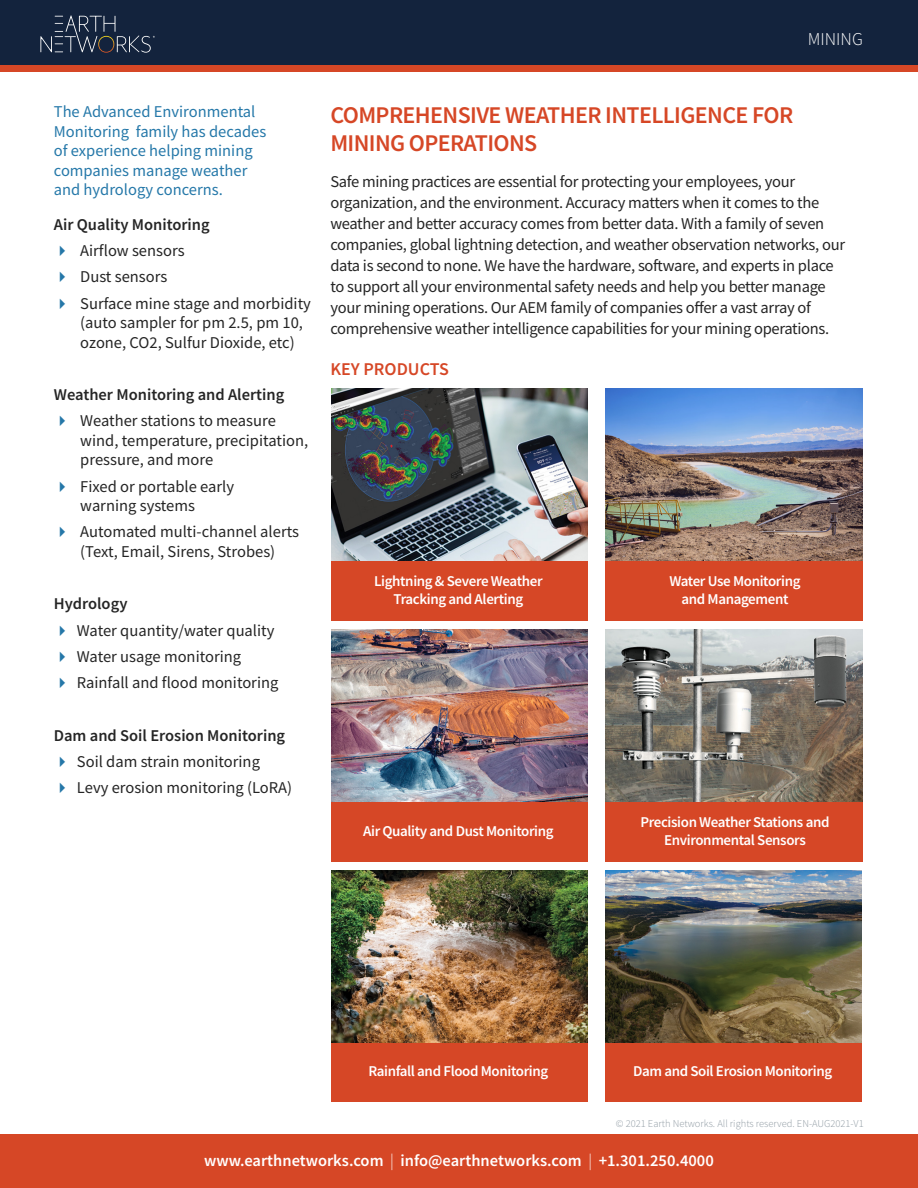
<style>
.page{position:relative;width:918px;height:1188px;background:#fff}
.page>*{position:absolute;margin:0;border:0;box-sizing:border-box;transform-origin:0 0}
.t1{font:600 24px/28.5px "Source Sans Pro";letter-spacing:-.025em;color:#d64726}
.t2{font:600 18px "Source Sans Pro";color:#d64726}
.t3{font:300 18px "Source Sans Pro";color:#fff}
.t4{font:16.5px/21px "Source Sans Pro";letter-spacing:-.02em;color:#252525}
.t5{font:16.5px/19.5px "Source Sans Pro";color:#252525}
.t6{font:16.5px/19.5px "Source Sans Pro";color:#2578a9}
.t7{font:600 16.5px "Source Sans Pro";color:#252525}
.t8{font:600 16.5px "Source Sans Pro";color:#fff}
.t9{font:600 15px/18px "Source Sans Pro";letter-spacing:-.025em;color:#fff;text-align:center}
.t10{font:300 10.5px "Source Sans Pro";color:#909ba3}
.s1{color:#2577a8}
.s2{font-weight:300}
</style>
<div class="page">
<div style="left:0;top:1134px;width:918px;height:54px;background:#d64726"></div>
<div style="left:0;top:32px;width:918px;height:40px;background:#d64726"></div>
<div style="left:0;top:0;width:918px;height:65px;background:#13233d"></div>
<svg style="left:40px;top:15px;width:115px;height:38px"></svg>
<div style="left:331px;top:561px;width:256px;height:60px;background:#d64726"></div>
<div style="left:331px;top:802px;width:256px;height:60px;background:#d64726"></div>
<div style="left:331px;top:1042px;width:256px;height:60px;background:#d64726"></div>
<div style="left:605px;top:1042px;width:257px;height:60px;background:#d64726"></div>
<div style="left:605px;top:561px;width:258px;height:60px;background:#d64726"></div>
<div style="left:605px;top:802px;width:258px;height:60px;background:#d64726"></div>
<img style="left:331px;top:389px;width:256px;height:172px">
<img style="left:331px;top:629px;width:256px;height:172px">
<img style="left:331px;top:870px;width:256px;height:172px">
<img style="left:605px;top:870px;width:257px;height:172px">
<img style="left:605px;top:389px;width:258px;height:172px">
<img style="left:605px;top:629px;width:258px;height:172px">
<p class="t3" style="left:808px;top:28px;width:57px">MINING</p>
<p class="t6" style="left:54px;top:102px;width:214px">The Advanced Environmental<br>Monitoring family has decades of experience helping mining companies manage weather and hydrology concerns.</p>
<p class="t7" style="left:54px;top:214px;width:157px">Air Quality Monitoring</p>
<p class="t5" style="left:54px;top:241px;width:132px"><span class="s1">✔</span> Airflow sensors</p>
<p class="t5" style="left:54px;top:267px;width:115px"><span class="s1">✔</span> Dust sensors</p>
<p class="t5" style="left:80px;top:293px;width:232px;text-indent:-26px"><span class="s1">✔</span> Surface mine stage and morbidity (auto sampler for pm 2.5, pm 10, ozone, CO2, Sulfur Dioxide, etc)</p>
<p class="t7" style="left:54px;top:384px;width:232px">Weather Monitoring and Alerting</p>
<p class="t5" style="left:80px;top:411px;width:229px;text-indent:-26px"><span class="s1">✔</span> Weather stations to measure wind, temperature, precipitation, pressure, and more</p>
<p class="t5" style="left:80px;top:476px;width:155px;text-indent:-26px"><span class="s1">✔</span> Fixed or portable early warning systems</p>
<p class="t5" style="left:54px;top:522px;width:247px;text-align:center"><span class="s1">✔</span> Automated multi-channel alerts (Text, Email, Sirens, Strobes)</p>
<p class="t7" style="left:54px;top:593px;width:75px">Hydrology</p>
<p class="t5" style="left:54px;top:620px;width:222px"><span class="s1">✔</span> Water quantity/water quality</p>
<p class="t5" style="left:54px;top:647px;width:189px"><span class="s1">✔</span> Water usage monitoring</p>
<p class="t5" style="left:54px;top:673px;width:226px"><span class="s1">✔</span> Rainfall and flood monitoring</p>
<p class="t7" style="left:54px;top:724px;width:233px">Dam and Soil Erosion Monitoring</p>
<p class="t5" style="left:54px;top:752px;width:208px"><span class="s1">✔</span> Soil dam strain monitoring</p>
<p class="t5" style="left:54px;top:778px;width:240px"><span class="s1">✔</span> Levy erosion monitoring (LoRA)</p>
<h1 class="t1" style="left:330px;top:100px;width:464px">COMPREHENSIVE WEATHER INTELLIGENCE FOR<br>MINING OPERATIONS</h1>
<p class="t4" style="left:330px;top:171px;width:516px">Safe mining practices are essential for protecting your employees, your organization, and the environment. Accuracy matters when it comes to the weather and better accuracy comes from better data. With a family of seven companies, global lightning detection, and weather observation networks, our data is second to none. We have the hardware, software, and experts in place to support all your environmental safety needs and help you better manage your mining operations. Our AEM family of companies offer a vast array of comprehensive weather intelligence capabilities for your mining operations.</p>
<p class="t2" style="left:330px;top:357px;width:120px">KEY PRODUCTS</p>
<p class="t9" style="left:374px;top:572px;width:170px">Lightning &amp; Severe Weather<br>Tracking and Alerting</p>
<p class="t9" style="left:363px;top:822px;width:192px">Air Quality and Dust Monitoring</p>
<p class="t9" style="left:669px;top:572px;width:133px">Water Use Monitoring and Management</p>
<p class="t9" style="left:640px;top:813px;width:191px">Precision Weather Stations and<br>Environmental Sensors</p>
<p class="t9" style="left:368px;top:1062px;width:181px">Rainfall and Flood Monitoring</p>
<p class="t9" style="left:633px;top:1062px;width:201px">Dam and Soil Erosion Monitoring</p>
<p class="t10" style="left:616px;top:1117px;width:249px">© 2021 Earth Networks. All rights reserved. EN-AUG2021-V1</p>
<p class="t8" style="left:204px;top:1149px;width:511px">www.earthnetworks.com <span class="s2">|</span> info@earthnetworks.com <span class="s2">|</span> +1.301.250.4000</p>
</div>
